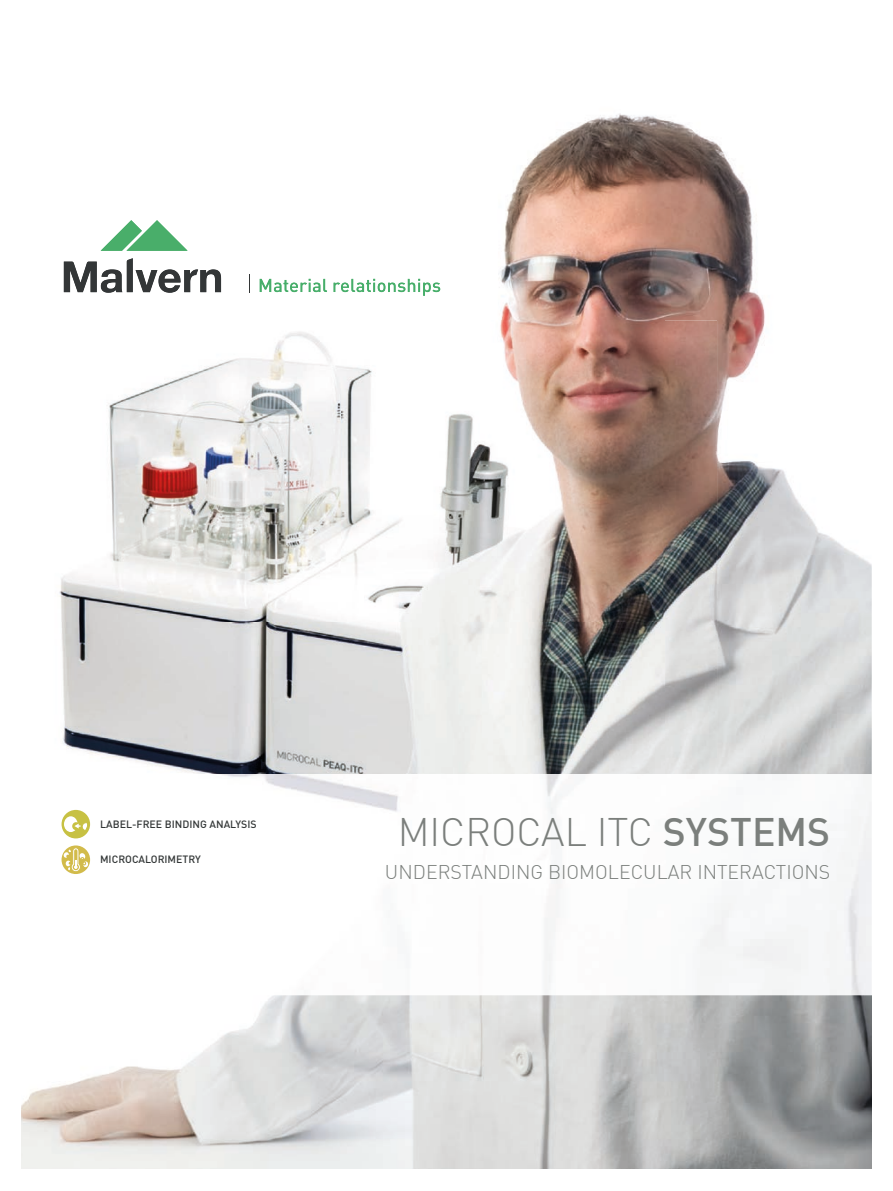
<style>
.page{position:relative;width:893px;height:1191px;background:#fff}
.page>*{position:absolute;margin:0;border:0;box-sizing:border-box;transform-origin:0 0}
.t1{font:300 39px "DIN";color:#7b7f7c}
.t2{font:300 19.5px "DIN";color:#7b7f7c}
.t3{font:500 10.5px "DIN";color:#333737}
.s1{font-family:"DIN Medium";font-weight:400}
</style>
<div class="page">
<img style="left:21px;top:113px;width:851px;height:1055px">
<img style="left:52px;top:210px;width:399px;height:96px">
<img style="left:101px;top:220px;width:25px;height:31px">
<img style="left:126px;top:220px;width:62px;height:31px">
<img style="left:64px;top:261px;width:33px;height:31px">
<img style="left:101px;top:269px;width:21px;height:24px">
<img style="left:127px;top:258px;width:6px;height:34px">
<img style="left:136px;top:269px;width:45px;height:24px">
<img style="left:184px;top:269px;width:14px;height:23px">
<img style="left:200px;top:269px;width:21px;height:23px">
<svg style="left:260px;top:279px;width:67px;height:13px"></svg>
<svg style="left:334px;top:279px;width:106px;height:17px"></svg>
<svg style="left:249px;top:274px;width:1px;height:18px"></svg>
<div style="left:62px;top:810px;width:28px;height:28px;background:#c7c143;border-radius:50%"></div>
<svg style="left:62px;top:845px;width:28px;height:29px"></svg>
<svg style="left:63px;top:847px;width:25px;height:25px"></svg>
<svg style="left:64px;top:816px;width:24px;height:16px"></svg>
<p class="t3" style="left:100px;top:818px;width:158px">LABEL-FREE BINDING ANALYSIS</p>
<p class="t3" style="left:100px;top:852px;width:102px">MICROCALORIMETRY</p>
<h1 class="t1" style="left:398px;top:808px;width:434px">MICROCAL ITC <span class="s1">SYSTEMS</span></h1>
<h2 class="t2" style="left:385px;top:860px;width:447px">UNDERSTANDING BIOMOLECULAR INTERACTIONS</h2>
</div>
